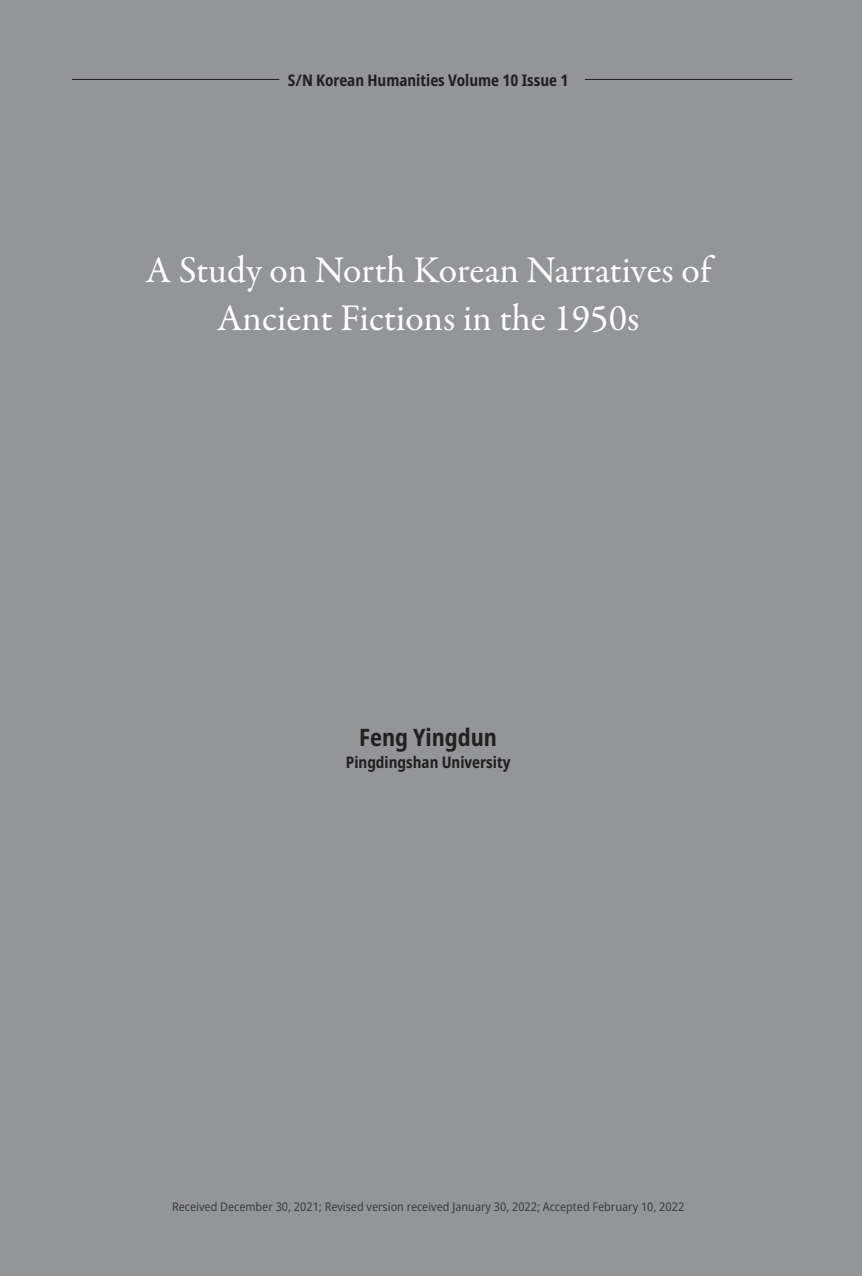
<style>
.page{position:relative;width:862px;height:1276px;background:#939598}
.page>*{position:absolute;margin:0;border:0;box-sizing:border-box;transform-origin:0 0}
.t1{font:38px/48px "Garamond Premr Pro";letter-spacing:-.005em;color:#fff;text-align:center}
.t2{font:700 condensed 24px "Noto Sans";color:#231f20}
.t3{font:700 condensed 16px "Noto Sans";color:#231f20}
.t4{font:semi-condensed 12px "Noto Sans";color:#3e3e3f}
</style>
<div class="page">
<hr style="left:72px;top:79px;width:207px;height:1px;background:#231f20">
<hr style="left:585px;top:79px;width:207px;height:1px;background:#231f20">
<h3 class="t3" style="left:288px;top:68px;width:282px">S/N Korean Humanities Volume 10 Issue 1</h3>
<h1 class="t1" style="left:145px;top:247px;width:567px">A Study on North Korean Narratives of<br>Ancient Fictions in the 1950s</h1>
<h2 class="t2" style="left:359px;top:720px;width:139px">Feng Yingdun</h2>
<h3 class="t3" style="left:346px;top:751px;width:166px">Pingdingshan University</h3>
<p class="t4" style="left:172px;top:1198px;width:514px">Received December 30, 2021; Revised version received January 30, 2022; Accepted February 10, 2022</p>
</div>
